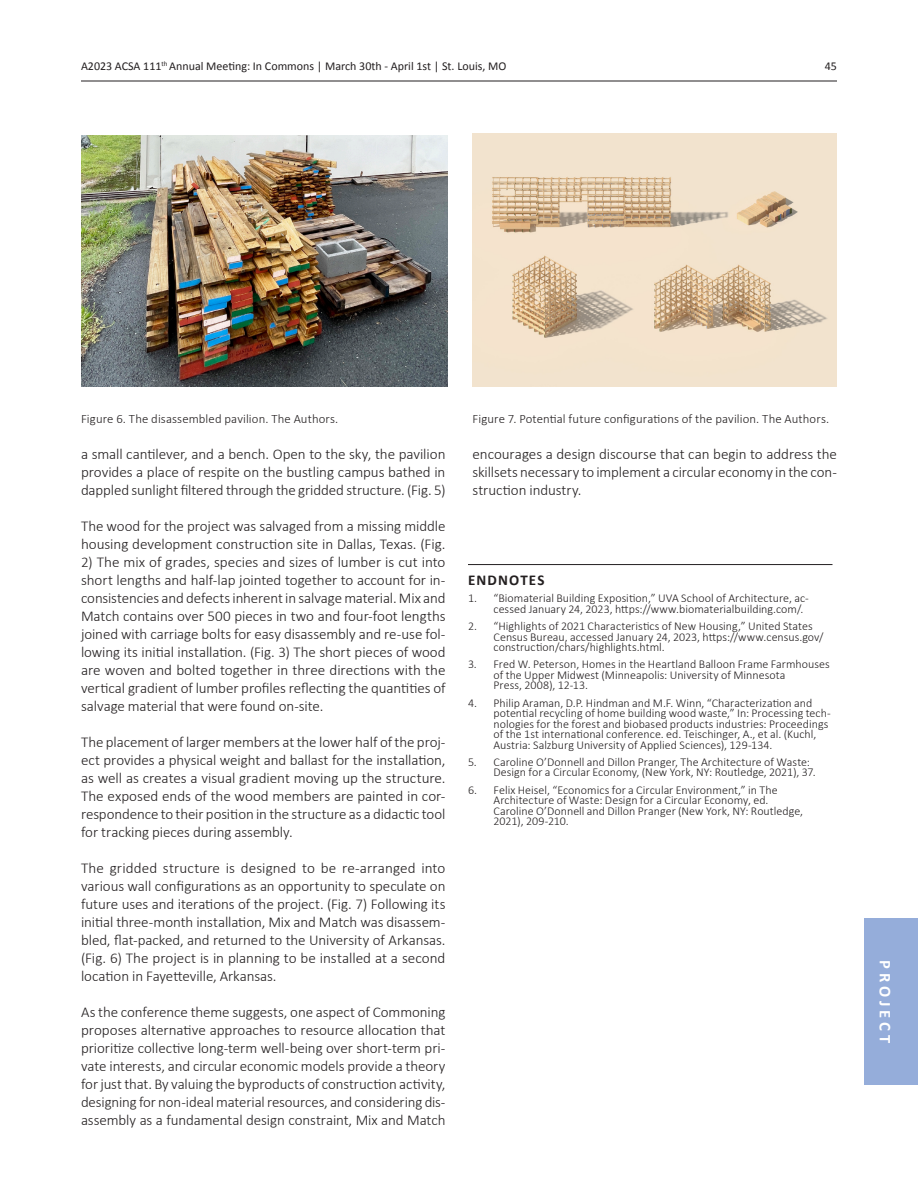
<style>
.page{position:relative;width:918px;height:1188px;background:#fff}
.page>*{position:absolute;margin:0;border:0;box-sizing:border-box;transform-origin:0 0}
.t1{font:700 16.5px "Calibri";letter-spacing:.235em;color:#fff}
._06_Main_Body_Text{font:300 15px/18px "Calibri";letter-spacing:-.005em;color:#231f20;text-align:justify}
._09_Endnotes_TItle{font:700 15px "Calibri";letter-spacing:.075em;color:#231f20}
._07_Caption_Text{font:300 12.75px "Calibri";letter-spacing:.01em;color:#231f20}
.t2{font:300 12px/10.5px "Calibri";color:#231f20}
.t3{font:12px "Calibri";color:#231f20}
</style>
<div class="page">
<hr style="left:81px;top:81px;width:756px;height:1px;background:#231f20">
<div style="left:864px;top:918px;width:54px;height:167px;background:#95adda"></div>
<img style="left:81px;top:135px;width:367px;height:252px">
<img style="left:472px;top:134px;width:365px;height:253px">
<hr style="left:468px;top:564px;width:364px;height:1px;background:#231f20">
<p class="t3" style="left:81px;top:57px;width:427px">A2023 ACSA 111<sup>th</sup> Annual Meeting: In Commons | March 30th - April 1st | St. Louis, MO</p>
<p class="t3" style="left:825px;top:57px;width:14px">45</p>
<p class="_07_Caption_Text" style="left:81px;top:411px;width:259px">Figure 6. The disassembled pavilion. The Authors.</p>
<p class="_07_Caption_Text" style="left:472px;top:411px;width:358px">Figure 7. Potential future configurations of the pavilion. The Authors.</p>
<p class="_06_Main_Body_Text" style="left:81px;top:445px;width:366px">a small cantilever, and a bench. Open to the sky, the pavilion provides a place of respite on the bustling campus bathed in dappled sunlight filtered through the gridded structure. (Fig. 5)</p>
<p class="_06_Main_Body_Text" style="left:81px;top:517px;width:366px">The wood for the project was salvaged from a missing middle housing development construction site in Dallas, Texas. (Fig.</p>
<p class="_06_Main_Body_Text" style="left:81px;top:553px;width:366px">2) The mix of grades, species and sizes of lumber is cut into short lengths and half-lap jointed together to account for in&shy;consistencies and defects inherent in salvage material. Mix and Match contains over 500 pieces in two and four-foot lengths joined with carriage bolts for easy disassembly and re-use fol&shy;lowing its initial installation. (Fig. 3) The short pieces of wood are woven and bolted together in three directions with the vertical gradient of lumber profiles reflecting the quantities of salvage material that were found on-site.</p>
<p class="_06_Main_Body_Text" style="left:81px;top:733px;width:366px">The placement of larger members at the lower half of the proj&shy;ect provides a physical weight and ballast for the installation, as well as creates a visual gradient moving up the structure.<br>The exposed ends of the wood members are painted in cor&shy;respondence to their position in the structure as a didactic tool for tracking pieces during assembly.</p>
<p class="_06_Main_Body_Text" style="left:81px;top:859px;width:366px">The gridded structure is designed to be re-arranged into various wall configurations as an opportunity to speculate on future uses and iterations of the project. (Fig. 7) Following its initial three-month installation, Mix and Match was disassem&shy;bled, flat-packed, and returned to the University of Arkansas. (Fig. 6) The project is in planning to be installed at a second location in Fayetteville, Arkansas.</p>
<p class="_06_Main_Body_Text" style="left:81px;top:1003px;width:366px">As the conference theme suggests, one aspect of Commoning proposes alternative approaches to resource allocation that prioritize collective long-term well-being over short-term pri&shy;vate interests, and circular economic models provide a theory for just that. By valuing the byproducts of construction activity, designing for non-ideal material resources, and considering dis&shy;assembly as a fundamental design constraint, Mix and Match</p>
<p class="_06_Main_Body_Text" style="left:472px;top:445px;width:366px">encourages a design discourse that can begin to address the skillsets necessary to implement a circular economy in the con&shy;struction industry.</p>
<p class="_09_Endnotes_TItle" style="left:468px;top:569px;width:78px">ENDNOTES</p>
<p class="t2" style="left:494px;top:593px;width:317px;text-indent:-26px">1. “Biomaterial Building Exposition,” UVA School of Architecture, ac&shy;cessed January 24, 2023, https://www.biomaterialbuilding.com/.</p>
<p class="t2" style="left:494px;top:621px;width:332px;text-indent:-26px">2. “Highlights of 2021 Characteristics of New Housing,” United States<br>Census Bureau, accessed January 24, 2023, https://www.census.gov/ construction/chars/highlights.html.</p>
<p class="t2" style="left:494px;top:659px;width:338px;text-indent:-26px">3. Fred W. Peterson, Homes in the Heartland Balloon Frame Farmhouses of the Upper Midwest (Minneapolis: University of Minnesota<br>Press, 2008), 12-13.</p>
<p class="t2" style="left:494px;top:697px;width:339px;text-indent:-26px">4. Philip Araman, D.P. Hindman and M.F. Winn, “Characterization and potential recycling of home building wood waste,” In: Processing tech&shy;nologies for the forest and biobased products industries: Proceedings of the 1st international conference. ed. Teischinger, A., et al. (Kuchl, Austria: Salzburg University of Applied Sciences), 129-134.</p>
<p class="t2" style="left:494px;top:756px;width:324px;text-indent:-26px">5. Caroline O’Donnell and Dillon Pranger, The Architecture of Waste:<br>Design for a Circular Economy, (New York, NY: Routledge, 2021), 37.</p>
<p class="t2" style="left:494px;top:784px;width:311px;text-indent:-26px">6. Felix Heisel, “Economics for a Circular Environment,” in The Architecture of Waste: Design for a Circular Economy, ed.<br>Caroline O’Donnell and Dillon Pranger (New York, NY: Routledge, 2021), 209-210.</p>
<p class="t1" style="left:897px;top:960px;width:85px;rotate:90deg">PROJECT</p>
</div>
